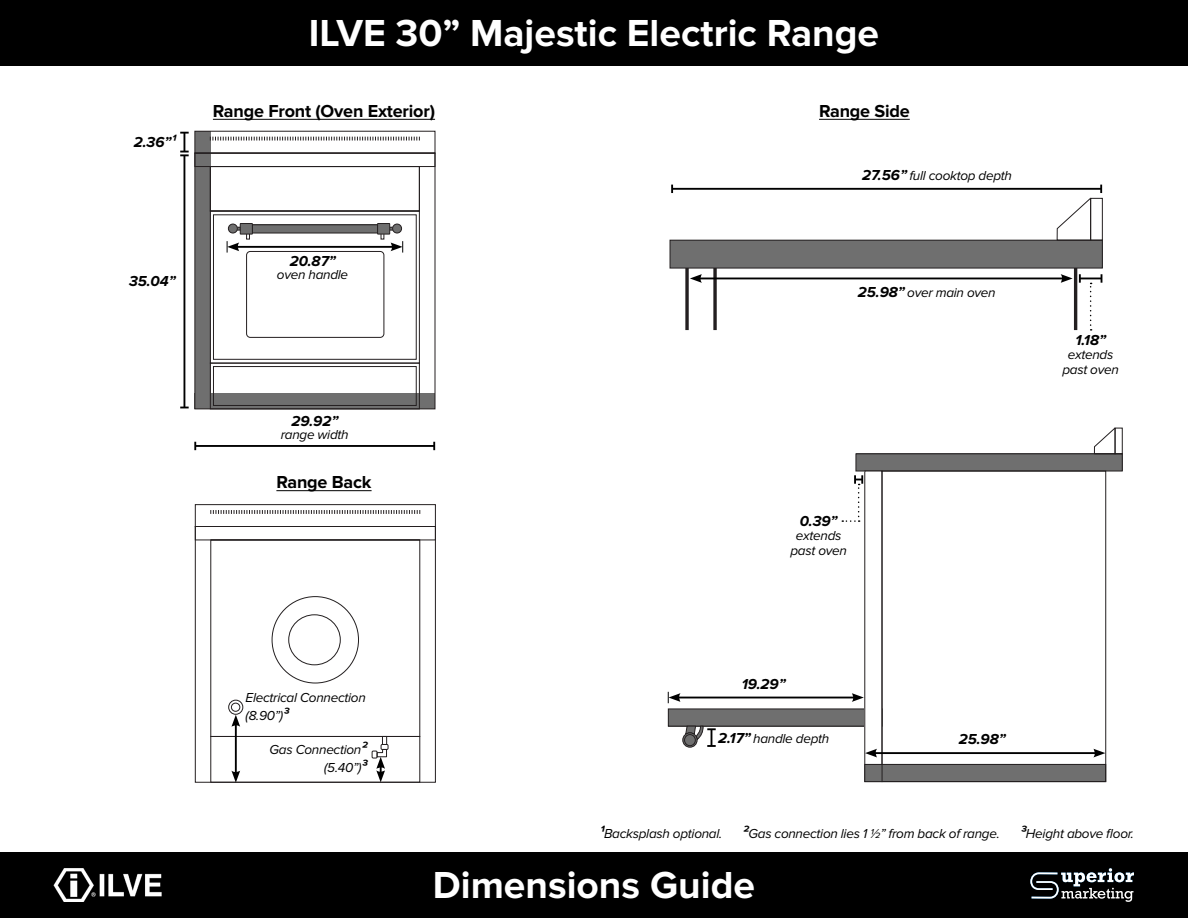
<style>
.page{position:relative;width:1188px;height:918px;background:#fff}
.page>*{position:absolute;margin:0;border:0;box-sizing:border-box;transform-origin:0 0}
.t1{font:700 39px "Proxima Nova";color:#fff}
.Section_list{font:700 18px "Proxima Nova";letter-spacing:-.01em;color:#000}
.t2{font:italic 700 15px "Proxima Nova";color:#000}
.Highlighted_feature{font:italic 13.5px/15px "Proxima Nova";letter-spacing:-.02em;color:#000;text-align:center}
.s1{font-weight:700;font-size:15px}
</style>
<div class="page">
<div style="left:195px;top:153px;width:15px;height:256px;background:#6f6f6f"></div>
<div style="left:195px;top:393px;width:240px;height:16px;background:#6f6f6f"></div>
<div style="left:195px;top:131px;width:15px;height:22px;background:#6f6f6f"></div>
<div style="left:210px;top:363px;width:210px;height:46px;border:1px solid #241f20"></div>
<div style="left:213px;top:366px;width:204px;height:40px;border:1px solid #241f20"></div>
<div style="left:210px;top:166px;width:210px;height:45px;border:1px solid #241f20"></div>
<div style="left:210px;top:211px;width:210px;height:152px;border:1px solid #241f20"></div>
<div style="left:213px;top:215px;width:204px;height:145px;border:1px solid #241f20"></div>
<div style="left:252px;top:225px;width:126px;height:8px;background:#6f6f6f"></div>
<div style="left:252px;top:225px;width:126px;height:8px;border:1px solid #241f20"></div>
<div style="left:240px;top:224px;width:12px;height:10px;background:#6f6f6f"></div>
<div style="left:240px;top:223px;width:13px;height:11px;border:1px solid #241f20"></div>
<div style="left:228px;top:224px;width:9px;height:9px;background:#6f6f6f;border-radius:50%"></div>
<div style="left:228px;top:224px;width:9px;height:9px;border:1px solid #241f20;border-radius:50%"></div>
<div style="left:378px;top:224px;width:12px;height:10px;background:#6f6f6f"></div>
<div style="left:377px;top:223px;width:13px;height:11px;border:1px solid #241f20"></div>
<div style="left:393px;top:224px;width:9px;height:9px;background:#6f6f6f;border-radius:50%"></div>
<div style="left:392px;top:224px;width:10px;height:9px;border:1px solid #241f20;border-radius:50%"></div>
<div style="left:195px;top:153px;width:240px;height:14px;border:1px solid #241f20"></div>
<div style="left:195px;top:131px;width:240px;height:22px;border:1px solid #241f20"></div>
<svg style="left:210px;top:137px;width:210px;height:4px"></svg>
<div style="left:246px;top:251px;width:138px;height:87px;border:1px solid #241f20;border-radius:4px"></div>
<div style="left:210px;top:736px;width:210px;height:47px;border:1px solid #241f20"></div>
<div style="left:210px;top:540px;width:210px;height:197px;border:1px solid #241f20"></div>
<div style="left:195px;top:526px;width:241px;height:14px;border:1px solid #241f20"></div>
<div style="left:195px;top:504px;width:241px;height:23px;border:1px solid #241f20"></div>
<svg style="left:211px;top:510px;width:210px;height:4px"></svg>
<div style="left:228px;top:700px;width:15px;height:15px;border:1px solid #231f20;border-radius:50%"></div>
<div style="left:231px;top:703px;width:9px;height:8px;border:1px solid #231f20;border-radius:50%"></div>
<div style="left:289px;top:615px;width:51px;height:50px;border:1px solid #231f20;border-radius:50%"></div>
<div style="left:381px;top:744px;width:7px;height:6px;border:1px solid #231f20"></div>
<div style="left:856px;top:454px;width:266px;height:17px;background:#6f6f6f"></div>
<div style="left:856px;top:454px;width:267px;height:17px;border:1px solid #231f20"></div>
<div style="left:1115px;top:428px;width:8px;height:26px;border:1px solid #231f20"></div>
<svg style="left:1094px;top:427px;width:22px;height:27px"></svg>
<div style="left:668px;top:709px;width:214px;height:17px;background:#6f6f6f"></div>
<div style="left:668px;top:709px;width:214px;height:17px;border:1px solid #231f20"></div>
<div style="left:683px;top:733px;width:14px;height:14px;background:#595858;border-radius:50%"></div>
<div style="left:683px;top:733px;width:14px;height:14px;border:1px solid #231f20;border-radius:50%"></div>
<div style="left:684px;top:734px;width:11px;height:12px;border:1px solid #231f20;border-radius:50%"></div>
<div style="left:865px;top:471px;width:17px;height:311px;background:#fff"></div>
<div style="left:864px;top:471px;width:18px;height:311px;border:1px solid #231f20"></div>
<div style="left:865px;top:764px;width:241px;height:18px;background:#6f6f6f"></div>
<div style="left:864px;top:764px;width:242px;height:18px;border:1px solid #231f20"></div>
<div style="left:882px;top:471px;width:224px;height:311px;border:1px solid #231f20"></div>
<div style="left:685px;top:265px;width:32px;height:67px;background:#fff;border:3px solid #231f20"></div>
<hr style="left:1074px;top:266px;width:3px;height:64px;background:#231f20">
<div style="left:670px;top:240px;width:432px;height:28px;background:#6f6f6f"></div>
<div style="left:670px;top:240px;width:433px;height:28px;border:1px solid #231f20"></div>
<div style="left:1090px;top:198px;width:13px;height:42px;border:1px solid #231f20"></div>
<svg style="left:1057px;top:197px;width:34px;height:44px"></svg>
<div style="left:0;top:852px;width:1188px;height:66px;background:#000"></div>
<div style="left:0;top:0;width:1188px;height:66px;background:#000"></div>
<img style="left:53px;top:868px;width:109px;height:34px">
<svg style="left:1030px;top:868px;width:104px;height:34px"></svg>
<hr style="left:195px;top:445px;width:239px;height:2px;background:#000">
<svg style="left:194px;top:442px;width:2px;height:8px"></svg>
<svg style="left:433px;top:442px;width:2px;height:8px"></svg>
<hr style="left:672px;top:188px;width:429px;height:2px;background:#000">
<svg style="left:671px;top:185px;width:2px;height:8px"></svg>
<svg style="left:1100px;top:185px;width:2px;height:8px"></svg>
<svg style="left:686px;top:726px;width:30px;height:21px"></svg>
<hr style="left:699px;top:278px;width:365px;height:1px;background:#000">
<svg style="left:1061px;top:274px;width:12px;height:9px"></svg>
<svg style="left:690px;top:274px;width:12px;height:9px"></svg>
<svg style="left:1079px;top:274px;width:23px;height:57px"></svg>
<svg style="left:842px;top:475px;width:21px;height:47px"></svg>
<hr style="left:677px;top:697px;width:178px;height:1px;background:#000">
<svg style="left:852px;top:693px;width:12px;height:9px"></svg>
<hr style="left:874px;top:752px;width:223px;height:2px;background:#000">
<svg style="left:865px;top:749px;width:12px;height:8px"></svg>
<svg style="left:1093px;top:749px;width:12px;height:8px"></svg>
<svg style="left:668px;top:692px;width:13px;height:11px"></svg>
<hr style="left:819px;top:119px;width:91px;height:1px;background:#000">
<hr style="left:276px;top:490px;width:96px;height:1px;background:#000">
<hr style="left:213px;top:119px;width:222px;height:1px;background:#000">
<hr style="left:184px;top:155px;width:1px;height:253px;background:#000">
<svg style="left:180px;top:132px;width:9px;height:24px"></svg>
<hr style="left:236px;top:246px;width:158px;height:2px;background:#000">
<svg style="left:381px;top:227px;width:22px;height:26px"></svg>
<svg style="left:227px;top:227px;width:23px;height:26px"></svg>
<hr style="left:235px;top:723px;width:2px;height:51px;background:#000">
<svg style="left:231px;top:771px;width:9px;height:12px"></svg>
<svg style="left:231px;top:715px;width:9px;height:12px"></svg>
<svg style="left:372px;top:736px;width:15px;height:46px"></svg>
<p class="t2" style="left:134px;top:134px;width:43px">2.36”¹</p>
<p class="t2" style="left:129px;top:273px;width:48px">35.04”</p>
<p class="t1" style="left:309px;top:11px;width:572px">ILVE 30” Majestic Electric Range</p>
<p class="Section_list" style="left:213px;top:101px;width:224px">Range Front (Oven Exterior)</p>
<p class="t2" style="left:290px;top:252px;width:47px">20.87”</p>
<p class="Highlighted_feature" style="left:277px;top:268px;width:73px">oven handle</p>
<p class="Section_list" style="left:819px;top:101px;width:92px">Range Side</p>
<p class="t2" style="left:862px;top:167px;width:46px">27.56”</p>
<p class="Highlighted_feature" style="left:909px;top:168px;width:104px">full cooktop depth</p>
<p class="t2" style="left:858px;top:284px;width:49px">25.98”</p>
<p class="Highlighted_feature" style="left:907px;top:286px;width:90px">over main oven</p>
<p class="t2" style="left:292px;top:412px;width:48px">29.92”</p>
<p class="Highlighted_feature" style="left:281px;top:428px;width:69px">range width</p>
<p class="Section_list" style="left:276px;top:472px;width:97px">Range Back</p>
<p class="t2" style="left:800px;top:513px;width:39px">0.39”</p>
<p class="Highlighted_feature" style="left:790px;top:528px;width:58px">extends past oven</p>
<p class="t2" style="left:1075px;top:332px;width:32px">1.18”</p>
<p class="Highlighted_feature" style="left:1062px;top:347px;width:58px">extends past oven</p>
<p class="Highlighted_feature" style="left:246px;top:689px;width:122px;line-height:18px;text-align:left">Electrical Connection (8.90”)<span class="s1">³</span></p>
<p class="Highlighted_feature" style="left:270px;top:741px;width:99px;line-height:18px;text-align:right">Gas Connection<span class="s1">² </span>(5.40”)<span class="s1">³</span></p>
<p class="t2" style="left:742px;top:675px;width:45px">19.29”</p>
<p class="t2" style="left:718px;top:730px;width:34px">2.17”</p>
<p class="Highlighted_feature" style="left:753px;top:732px;width:78px">handle depth</p>
<p class="t2" style="left:959px;top:731px;width:49px">25.98”</p>
<p class="Highlighted_feature" style="left:600px;top:826px;width:124px"><span class="s1">¹</span>Backsplash optional.</p>
<p class="Highlighted_feature" style="left:743px;top:826px;width:259px"><span class="s1">²</span>Gas connection lies 1 1/2” from back of range.</p>
<p class="Highlighted_feature" style="left:1020px;top:826px;width:115px"><span class="s1">³</span>Height above floor.</p>
<p class="t1" style="left:433px;top:863px;width:324px">Dimensions Guide</p>
</div>
